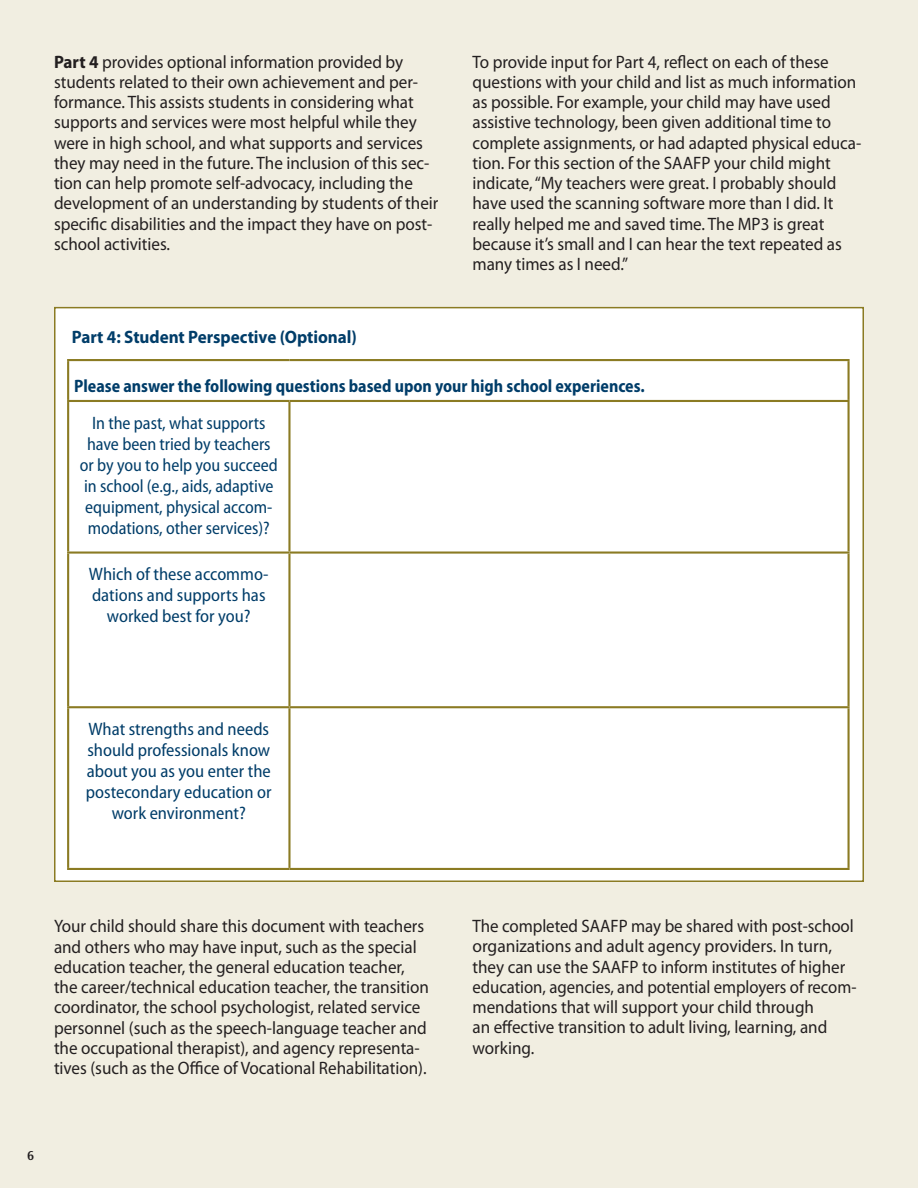
<style>
.page{position:relative;width:918px;height:1188px;background:#f1eee1}
.page>*{position:absolute;margin:0;border:0;box-sizing:border-box;transform-origin:0 0}
.Text_-_Level_1_insid{font:18px/20.2px "Myriad Pro";color:#231f20;scale:.95 1}
.t1{font:semi-condensed 18px/21px "Myriad Pro";color:#003d69;text-align:center}
.Text_-_Level_1_insid-2{font:18px/20.2px "Myriad Pro";color:#231f20;scale:.94 1}
.t2{font:700 semi-condensed 18px "Myriad Pro";color:#003d69;scale:.95 1}
.Text_-_Level_1_insid-3{font:700 18px "Myriad Pro";color:#003d69;scale:.95 1}
.t3{font:600 13.5px "Ocean Sans Std";color:#231f20}
.s1{font-weight:700}
</style>
<div class="page">
<div style="left:54px;top:307px;width:810px;height:575px;background:#fff;border:2px solid #8b7b23"></div>
<hr style="left:67px;top:361px;width:2px;height:39px;background:#8b7b23">
<hr style="left:67px;top:359px;width:222px;height:2px;background:#8b7b23">
<hr style="left:289px;top:359px;width:561px;height:2px;background:#8b7b23">
<hr style="left:67px;top:400px;width:222px;height:2px;background:#8b7b23">
<hr style="left:848px;top:361px;width:2px;height:39px;background:#8b7b23">
<hr style="left:289px;top:400px;width:561px;height:2px;background:#8b7b23">
<hr style="left:67px;top:402px;width:2px;height:150px;background:#8b7b23">
<hr style="left:288px;top:402px;width:3px;height:150px;background:#8b7b23">
<hr style="left:848px;top:402px;width:2px;height:150px;background:#8b7b23">
<hr style="left:67px;top:554px;width:2px;height:152px;background:#8b7b23">
<hr style="left:67px;top:552px;width:222px;height:2px;background:#8b7b23">
<hr style="left:288px;top:554px;width:3px;height:152px;background:#8b7b23">
<hr style="left:289px;top:552px;width:561px;height:2px;background:#8b7b23">
<hr style="left:848px;top:554px;width:2px;height:152px;background:#8b7b23">
<hr style="left:67px;top:708px;width:2px;height:160px;background:#8b7b23">
<hr style="left:67px;top:706px;width:222px;height:2px;background:#8b7b23">
<hr style="left:67px;top:868px;width:222px;height:2px;background:#8b7b23">
<hr style="left:288px;top:708px;width:3px;height:160px;background:#8b7b23">
<hr style="left:289px;top:706px;width:561px;height:2px;background:#8b7b23">
<hr style="left:848px;top:708px;width:2px;height:160px;background:#8b7b23">
<hr style="left:289px;top:868px;width:561px;height:2px;background:#8b7b23">
<p class="Text_-_Level_1_insid" style="left:54px;top:51px;width:406px"><span class="s1">Part 4</span> provides optional information provided by students related to their own achievement and per&shy;formance. This assists students in considering what supports and services were most helpful while they were in high school, and what supports and services they may need in the future. The inclusion of this sec&shy;tion can help promote self-advocacy, including the development of an understanding by students of their specific disabilities and the impact they have on post&shy;school activities.</p>
<p class="Text_-_Level_1_insid" style="left:472px;top:51px;width:411px">To provide input for Part 4, reflect on each of these questions with your child and list as much information as possible. For example, your child may have used assistive technology, been given additional time to complete assignments, or had adapted physical educa&shy;tion. For this section of the SAAFP your child might indicate, “My teachers were great. I probably should have used the scanning software more than I did. It really helped me and saved time. The MP3 is great because it’s small and I can hear the text repeated as many times as I need.”</p>
<p class="Text_-_Level_1_insid-3" style="left:72px;top:325px;width:302px">Part 4: Student Perspective (Optional)</p>
<p class="t2" style="left:74px;top:376px;width:602px">Please answer the following questions based upon your high school experiences.</p>
<p class="t1" style="left:80px;top:412px;width:199px">In the past, what supports have been tried by teachers or by you to help you succeed in school (e.g., aids, adaptive equipment, physical accom&shy;modations, other services)?</p>
<p class="t1" style="left:89px;top:564px;width:181px">Which of these accommo&shy;dations and supports has worked best for you?</p>
<p class="t1" style="left:86px;top:719px;width:187px">What strengths and needs should professionals know about you as you enter the postecondary education or work environment?</p>
<p class="Text_-_Level_1_insid" style="left:54px;top:916px;width:396px">Your child should share this document with teachers and others who may have input, such as the special education teacher, the general education teacher, the career/technical education teacher, the transition coordinator, the school psychologist, related service personnel (such as the speech-language teacher and the occupational therapist), and agency representa&shy;tives (such as the Office of Vocational Rehabilitation).</p>
<p class="Text_-_Level_1_insid-2" style="left:472px;top:916px;width:410px">The completed SAAFP may be shared with post-school organizations and adult agency providers. In turn, they can use the SAAFP to inform institutes of higher education, agencies, and potential employers of recom&shy;mendations that will support your child through<br>an effective transition to adult living, learning, and working.</p>
<p class="t3" style="left:27px;top:1148px;width:8px">6</p>
</div>
